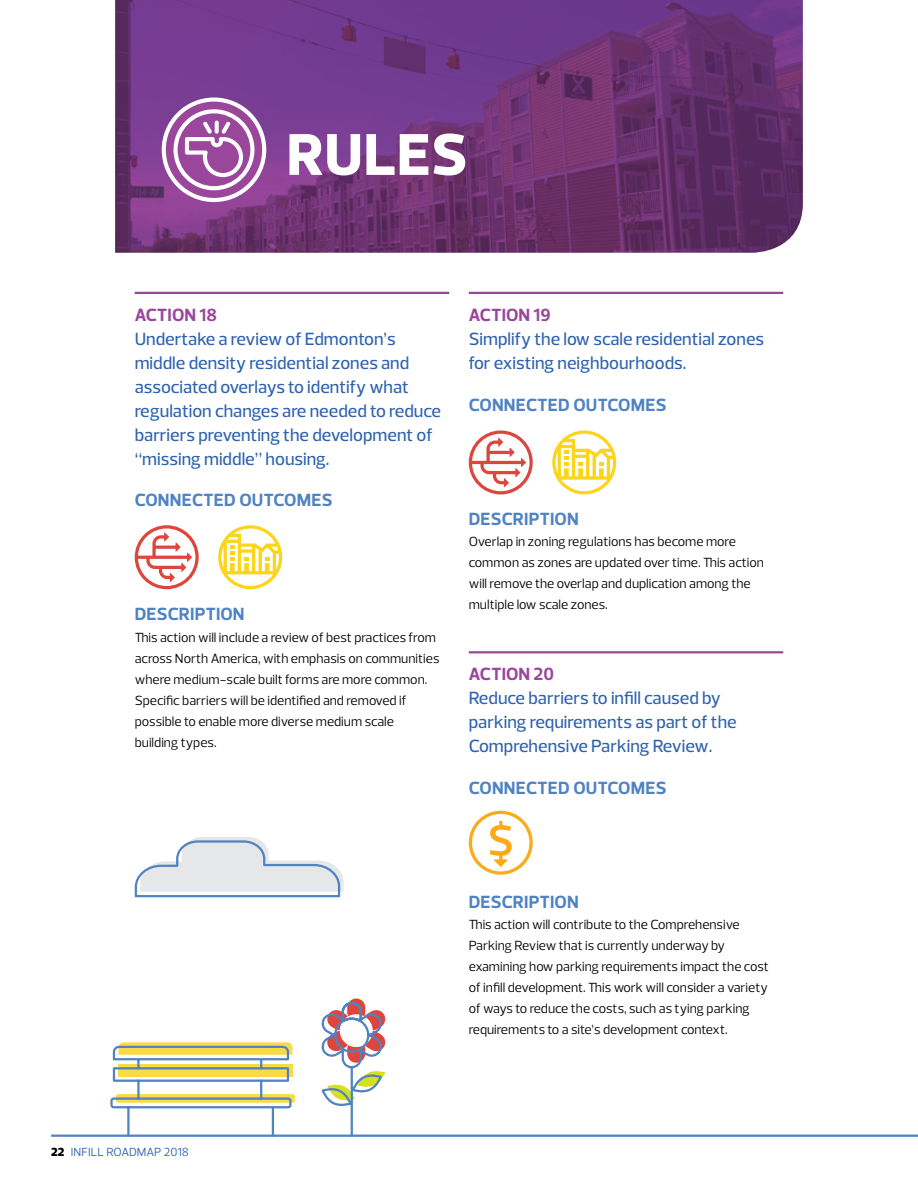
<style>
.page{position:relative;width:918px;height:1188px;background:#fff}
.page>*{position:absolute;margin:0;border:0;box-sizing:border-box;transform-origin:0 0}
.t1{font:800 60px "Prelo";letter-spacing:.015em;color:#fff}
.t2{font:500 18px/24px "Prelo";color:#2f63af}
.t3{font:700 18px "Prelo";letter-spacing:.015em;color:#4f83c3}
.t4{font:700 18px "Prelo";color:#9a479b}
.t5{font:13.5px/21px "Prelo";color:#000}
.t6{font:12px "Prelo";color:#2f63af}
.s1{font-weight:900;color:#000}
</style>
<div class="page">
<hr style="left:51px;top:1135px;width:867px;height:2px;background:#4f83c3">
<svg style="left:115px;top:0;width:688px;height:253px;background:#6e367b"></svg>
<hr style="left:469px;top:292px;width:314px;height:2px;background:#9a479b">
<hr style="left:469px;top:651px;width:314px;height:2px;background:#9a479b">
<svg style="left:469px;top:811px;width:64px;height:64px"></svg>
<hr style="left:135px;top:292px;width:314px;height:2px;background:#9a479b">
<svg style="left:135px;top:525px;width:64px;height:64px"></svg>
<svg style="left:469px;top:430px;width:64px;height:64px"></svg>
<svg style="left:218px;top:525px;width:64px;height:64px"></svg>
<svg style="left:552px;top:430px;width:64px;height:64px"></svg>
<svg style="left:164px;top:100px;width:100px;height:100px"></svg>
<div style="left:162px;top:97px;width:104px;height:105px;border:4px solid #fff;border-radius:50%"></div>
<svg style="left:173px;top:109px;width:81px;height:81px"></svg>
<svg style="left:109px;top:999px;width:278px;height:138px"></svg>
<svg style="left:134px;top:837px;width:210px;height:61px"></svg>
<h1 class="t1" style="left:287px;top:118px;width:182px">RULES</h1>
<h2 class="t4" style="left:135px;top:304px;width:84px">ACTION 18</h2>
<h2 class="t2" style="left:135px;top:327px;width:308px">Undertake a review of Edmonton’s middle density residential zones and associated overlays to identify what regulation changes are needed to reduce barriers preventing the development of “missing middle” housing.</h2>
<h2 class="t3" style="left:135px;top:489px;width:199px">CONNECTED OUTCOMES</h2>
<h2 class="t3" style="left:135px;top:603px;width:111px">DESCRIPTION</h2>
<p class="t5" style="left:135px;top:627px;width:306px">This action will include a review of best practices from across North America, with emphasis on communities where medium-scale built forms are more common.<br>Specific barriers will be identified and removed if possible to enable more diverse medium scale building types.</p>
<h2 class="t4" style="left:469px;top:304px;width:83px">ACTION 19</h2>
<h2 class="t2" style="left:469px;top:327px;width:297px">Simplify the low scale residential zones for existing neighbourhoods.</h2>
<h2 class="t3" style="left:469px;top:393px;width:199px">CONNECTED OUTCOMES</h2>
<h2 class="t3" style="left:469px;top:507px;width:111px">DESCRIPTION</h2>
<p class="t5" style="left:469px;top:531px;width:297px">Overlap in zoning regulations has become more common as zones are updated over time. This action will remove the overlap and duplication among the multiple low scale zones.</p>
<h2 class="t4" style="left:469px;top:663px;width:87px">ACTION 20</h2>
<h2 class="t2" style="left:469px;top:686px;width:270px">Reduce barriers to infill caused by parking requirements as part of the<br>Comprehensive Parking Review.</h2>
<h2 class="t3" style="left:469px;top:777px;width:199px">CONNECTED OUTCOMES</h2>
<h2 class="t3" style="left:469px;top:891px;width:111px">DESCRIPTION</h2>
<p class="t5" style="left:469px;top:914px;width:302px">This action will contribute to the Comprehensive Parking Review that is currently underway by examining how parking requirements impact the cost of infill development. This work will consider a variety of ways to reduce the costs, such as tying parking requirements to a site’s development context.</p>
<p class="t6" style="left:51px;top:1145px;width:139px"><span class="s1">22</span> INFILL ROADMAP 2018</p>
</div>
